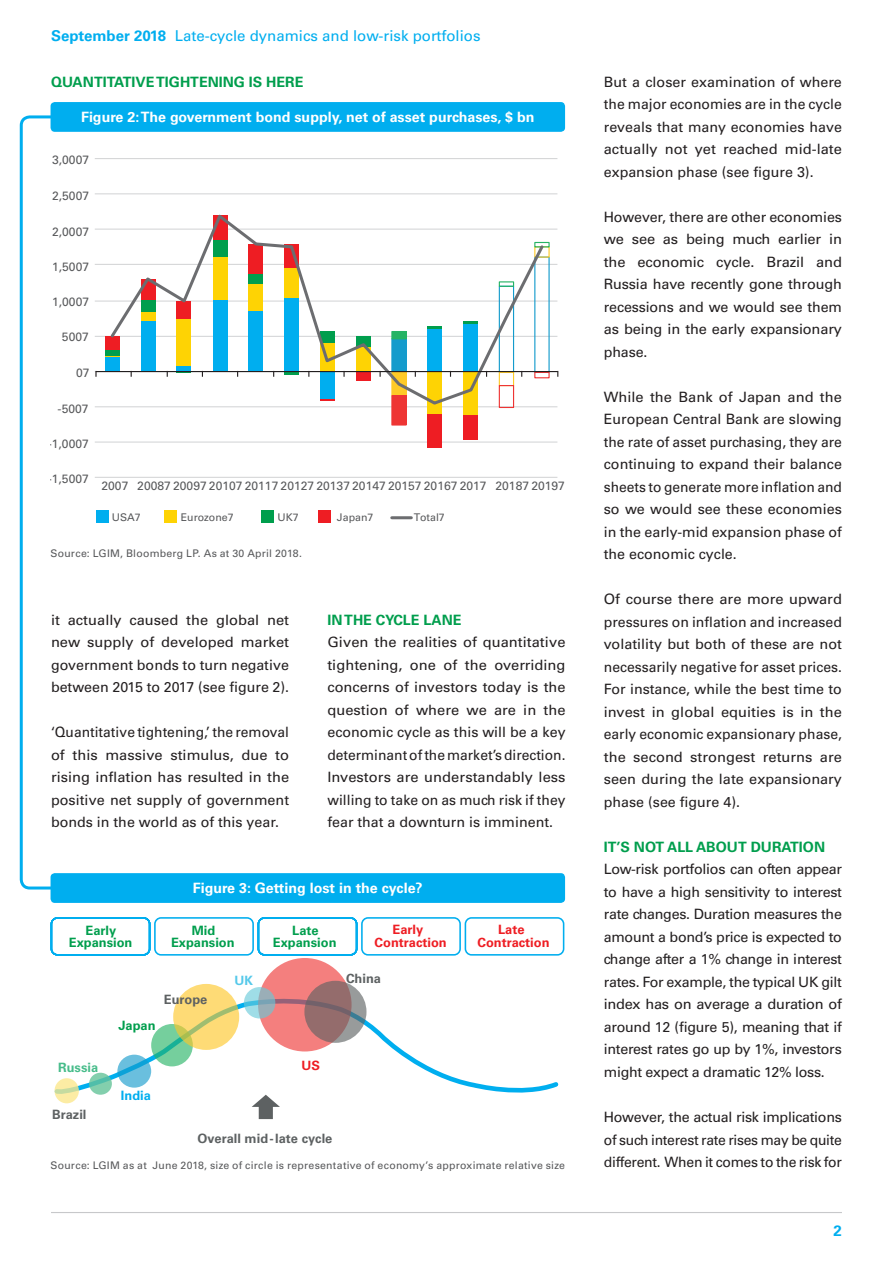
<style>
.page{position:relative;width:893px;height:1263px;background:#fff}
.page>*{position:absolute;margin:0;border:0;box-sizing:border-box;transform-origin:0 0}
.t1{font:15px "Univers LT Std";color:#00aeef}
.t2{font:700 15px "Univers LT Std";color:#00aeef}
.t3{font:14.25px/22.5px "Univers LT Std";color:#231f20;text-align:justify}
.t4{font:700 14.25px "Univers LT Std";color:#fff}
.t5{font:700 14.25px "Univers LT Std";color:#009e4d}
.t6{font:700 12.9px/12.6px "Univers LT";color:#009e4d;text-align:center}
.t7{font:700 12.9px "Univers LT";color:#5d6162}
.t8{font:700 12.9px/12.8px "Univers LT";color:#ee1d23;text-align:center}
.t9{font:700 12.9px "Univers LT";color:#47bc8a}
.t10{font:700 12.9px "Univers LT";color:#00aeef}
.t11{font:700 12.9px "Univers LT";color:#55c9ea}
.t12{font:12.15px "Univers LT Pro 55 Roman";color:#57585a}
.t13{font:10.65px "Univers LT Pro 55 Roman";color:#57585a}
.t14{font:10.5px "Univers LT Std";letter-spacing:.02em;color:#57585a}
.s1{font-weight:700}
</style>
<div class="page">
<hr style="left:51px;top:1212px;width:791px;height:1px;background:#c7c8ca">
<hr style="left:95px;top:477px;width:462px;height:1px;background:#d1d2d4">
<hr style="left:95px;top:158px;width:462px;height:1px;background:#d1d2d4">
<hr style="left:392px;top:516px;width:19px;height:3px;background:#6c6d70">
<div style="left:96px;top:510px;width:12px;height:12px;background:#00aeef"></div>
<div style="left:164px;top:510px;width:12px;height:12px;background:#fed304"></div>
<div style="left:261px;top:510px;width:12px;height:12px;background:#009e4d"></div>
<div style="left:319px;top:510px;width:12px;height:12px;background:#ee1d23"></div>
<hr style="left:95px;top:193px;width:462px;height:1px;background:#d1d2d4">
<div style="left:51px;top:102px;width:514px;height:30px;background:#00aeef;border-radius:4px"></div>
<svg style="left:19px;top:114px;width:53px;height:777px"></svg>
<hr style="left:95px;top:442px;width:462px;height:1px;background:#d1d2d4">
<hr style="left:95px;top:406px;width:462px;height:1px;background:#d1d2d4">
<hr style="left:95px;top:336px;width:462px;height:1px;background:#d1d2d4">
<hr style="left:95px;top:301px;width:462px;height:1px;background:#d1d2d4">
<hr style="left:95px;top:264px;width:462px;height:1px;background:#d1d2d4">
<hr style="left:95px;top:229px;width:462px;height:1px;background:#d1d2d4">
<div style="left:106px;top:357px;width:14px;height:15px;background:#00aeef"></div>
<div style="left:428px;top:372px;width:14px;height:42px;background:#fed304"></div>
<div style="left:463px;top:372px;width:15px;height:43px;background:#fed304"></div>
<div style="left:534px;top:242px;width:16px;height:5px;border:1px solid #25b364"></div>
<div style="left:106px;top:350px;width:14px;height:6px;background:#009e4d"></div>
<div style="left:392px;top:396px;width:14px;height:29px;background:#ee3534"></div>
<div style="left:391px;top:395px;width:16px;height:31px;border:1px solid #ee3534"></div>
<div style="left:499px;top:385px;width:15px;height:23px;border:1px solid #ee3534"></div>
<div style="left:534px;top:372px;width:16px;height:6px;border:1px solid #ee3534"></div>
<div style="left:106px;top:337px;width:14px;height:13px;background:#ee1d23"></div>
<div style="left:428px;top:414px;width:14px;height:34px;background:#ee1d23"></div>
<div style="left:463px;top:415px;width:15px;height:25px;background:#ee1d23"></div>
<svg style="left:95px;top:371px;width:4px;height:6px"></svg>
<svg style="left:108px;top:214px;width:438px;height:192px"></svg>
<hr style="left:96px;top:371px;width:462px;height:1px;background:#231f20">
<div style="left:51px;top:873px;width:514px;height:30px;background:#00aeef;border-radius:4px"></div>
<div style="left:51px;top:917px;width:99px;height:38px;border:2px solid #00aeef;border-radius:6px"></div>
<div style="left:51px;top:917px;width:99px;height:39px;border:2px solid #00aeef;border-radius:6px"></div>
<div style="left:154px;top:917px;width:100px;height:39px;border:2px solid #00aeef;border-radius:6px"></div>
<div style="left:258px;top:917px;width:99px;height:38px;border:2px solid #00aeef;border-radius:6px"></div>
<div style="left:258px;top:917px;width:99px;height:39px;border:2px solid #00aeef;border-radius:6px"></div>
<div style="left:361px;top:917px;width:100px;height:39px;border:2px solid #00aeef;border-radius:6px"></div>
<div style="left:465px;top:917px;width:99px;height:39px;border:2px solid #00aeef;border-radius:6px"></div>
<svg style="left:54px;top:995px;width:505px;height:102px"></svg>
<svg style="left:117px;top:1055px;width:34px;height:33px"></svg>
<div style="left:258px;top:958px;width:94px;height:93px;background:#f47f7e;border-radius:50%"></div>
<svg style="left:244px;top:987px;width:31px;height:31px"></svg>
<svg style="left:151px;top:1024px;width:42px;height:42px"></svg>
<svg style="left:89px;top:1073px;width:23px;height:22px"></svg>
<svg style="left:304px;top:981px;width:62px;height:62px;background:#917677"></svg>
<svg style="left:173px;top:984px;width:66px;height:66px;background:#f3d774"></svg>
<svg style="left:55px;top:1078px;width:24px;height:25px"></svg>
<svg style="left:252px;top:1095px;width:28px;height:24px"></svg>
<p class="t1" style="left:51px;top:26px;width:431px"><span class="s1">September 2018</span> Late-cycle dynamics and low-risk portfolios</p>
<p class="t5" style="left:51px;top:73px;width:254px">QUANTITATIVE TIGHTENING IS HERE</p>
<p class="t4" style="left:81px;top:109px;width:455px">Figure 2:The government bond supply, net of asset purchases, $ bn</p>
<p class="t12" style="left:52px;top:153px;width:32px">3,000</p>
<p class="t12" style="left:52px;top:188px;width:32px">2,500</p>
<p class="t12" style="left:52px;top:224px;width:32px">2,000</p>
<p class="t12" style="left:52px;top:259px;width:32px">1,500</p>
<p class="t12" style="left:52px;top:295px;width:32px">1,000</p>
<p class="t12" style="left:62px;top:330px;width:22px">500</p>
<p class="t12" style="left:76px;top:365px;width:8px">0</p>
<p class="t12" style="left:58px;top:401px;width:26px">-500</p>
<p class="t12" style="left:48px;top:436px;width:36px">-1,000</p>
<p class="t12" style="left:48px;top:472px;width:36px">-1,500</p>
<p class="t12" style="left:101px;top:478px;width:22px">200</p>
<p class="t12" style="left:137px;top:478px;width:344px">2008 2009 2010 2011 2012 2013 2014 2015 2016 201</p>
<p class="t12" style="left:495px;top:478px;width:64px">2018 2019</p>
<p class="t13" style="left:112px;top:510px;width:24px">USA</p>
<p class="t13" style="left:181px;top:510px;width:49px">Eurozone</p>
<p class="t13" style="left:278px;top:510px;width:17px">UK</p>
<p class="t13" style="left:337px;top:510px;width:32px">Japan</p>
<p class="t13" style="left:414px;top:510px;width:27px">Total</p>
<p class="t14" style="left:51px;top:547px;width:253px">Source: LGIM, Bloomberg LP. As at 30 April 2018.</p>
<p class="t3" style="left:51px;top:609px;width:240px">it actually caused the global net</p>
<p class="t5" style="left:327px;top:611px;width:136px">IN THE CYCLE LANE</p>
<p class="t3" style="left:51px;top:631px;width:240px">new supply of developed market</p>
<p class="t3" style="left:327px;top:631px;width:240px">Given the realities of quantitative</p>
<p class="t3" style="left:51px;top:654px;width:240px">government bonds to turn negative</p>
<p class="t3" style="left:327px;top:654px;width:240px">tightening, one of the overriding</p>
<p class="t3" style="left:51px;top:676px;width:240px">between 2015 to 2017 (see fgure 2).</p>
<p class="t3" style="left:327px;top:676px;width:240px">concerns of investors today is the</p>
<p class="t3" style="left:327px;top:699px;width:240px">question of where we are in the</p>
<p class="t3" style="left:51px;top:721px;width:240px">‘Quantitative tightening,’ the removal</p>
<p class="t3" style="left:327px;top:721px;width:240px">economic cycle as this will be a key</p>
<p class="t3" style="left:51px;top:744px;width:240px">of this massive stimulus, due to</p>
<p class="t3" style="left:327px;top:744px;width:240px">determinant of the market’s direction.</p>
<p class="t3" style="left:51px;top:766px;width:240px">rising infation has resulted in the</p>
<p class="t3" style="left:327px;top:766px;width:240px">Investors are understandably less</p>
<p class="t3" style="left:51px;top:789px;width:240px">positive net supply of government</p>
<p class="t3" style="left:327px;top:789px;width:240px">willing to take on as much risk if they</p>
<p class="t3" style="left:51px;top:811px;width:230px">bonds in the world as of this year.</p>
<p class="t3" style="left:327px;top:811px;width:227px">fear that a downturn is imminent.</p>
<p class="t4" style="left:193px;top:880px;width:231px">Figure 3: Getting lost in the cycle?</p>
<p class="t8" style="left:375px;top:923px;width:74px">Early<br>Contraction</p>
<p class="t6" style="left:171px;top:924px;width:65px">Mid<br>Expansion</p>
<p class="t8" style="left:477px;top:923px;width:74px">Late<br>Contraction</p>
<p class="t11" style="left:235px;top:973px;width:20px">UK</p>
<p class="t7" style="left:346px;top:971px;width:36px">China</p>
<p class="t6" style="left:69px;top:924px;width:65px">Early<br>Expansion</p>
<p class="t6" style="left:273px;top:924px;width:65px">Late<br>Expansion</p>
<p class="t9" style="left:58px;top:1060px;width:41px">Russia</p>
<p class="t7" style="left:52px;top:1107px;width:36px">Brazil</p>
<p class="t6" style="left:118px;top:1019px;width:39px">Japan</p>
<p class="t7" style="left:164px;top:991px;width:45px">Europe</p>
<p class="t10" style="left:121px;top:1088px;width:31px">India</p>
<p class="t8" style="left:302px;top:1059px;width:20px">US</p>
<p class="t7" style="left:197px;top:1131px;width:136px">Overall mid-late cycle</p>
<p class="t14" style="left:51px;top:1159px;width:516px">Source: LGIM as at June 2018, size of circle is representative of economy’s approximate relative size</p>
<p class="t3" style="left:604px;top:71px;width:240px">But a closer examination of where the major economies are in the cycle reveals that many economies have actually not yet reached mid-late expansion phase (see fgure 3).</p>
<p class="t3" style="left:604px;top:206px;width:240px">However, there are other economies we see as being much earlier in the economic cycle. Brazil and Russia have recently gone through recessions and we would see them as being in the early expansionary phase.</p>
<p class="t3" style="left:604px;top:386px;width:240px">While the Bank of Japan and the European Central Bank are slowing the rate of asset purchasing, they are continuing to expand their balance sheets to generate more infation and so we would see these economies in the early-mid expansion phase of the economic cycle.</p>
<p class="t3" style="left:604px;top:588px;width:240px">Of course there are more upward pressures on infation and increased volatility but both of these are not necessarily negative for asset prices.<br>For instance, while the best time to invest in global equities is in the early economic expansionary phase, the second strongest returns are seen during the late expansionary phase (see fgure 4).</p>
<p class="t5" style="left:604px;top:838px;width:223px">IT’S NOT ALL ABOUT DURATION</p>
<p class="t3" style="left:604px;top:858px;width:240px">Low-risk portfolios can often appear to have a high sensitivity to interest rate changes. Duration measures the amount a bond’s price is expected to change after a 1% change in interest rates. For example, the typical UK gilt index has on average a duration of around 12 (fgure 5), meaning that if interest rates go up by 1%, investors might expect a dramatic 12% loss.</p>
<p class="t3" style="left:604px;top:1106px;width:240px">However, the actual risk implications of such interest rate rises may be quite different. When it comes to the risk for</p>
<p class="t2" style="left:834px;top:1221px;width:10px">2</p>
</div>
